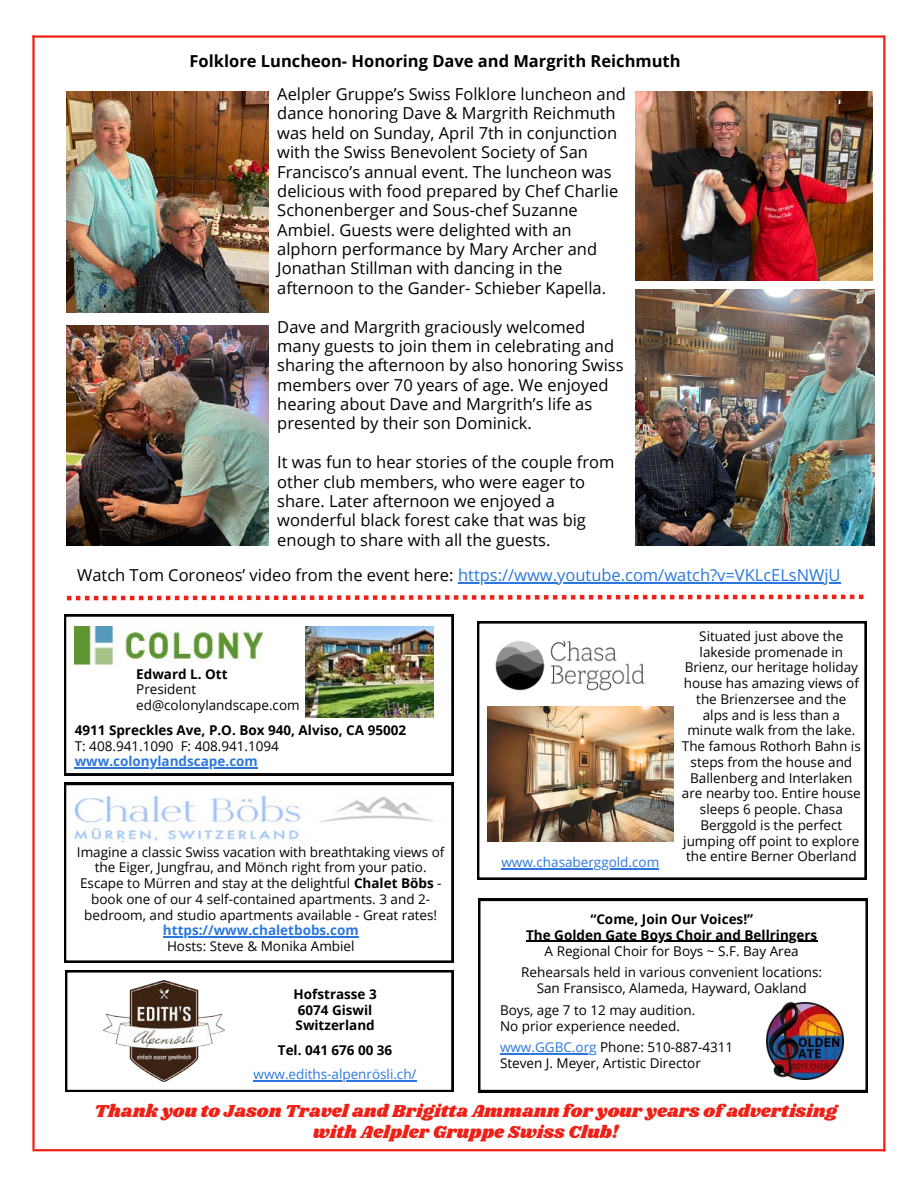
<style>
.page{position:relative;width:918px;height:1188px;background:#fff}
.page>*{position:absolute;margin:0;border:0;box-sizing:border-box;transform-origin:0 0}
.t1{font:18px/21.3px "Shrikhand";color:#ef2117;text-align:center}
.t2{font:16.5px/19.4px "Open Sans";color:#000}
.t3{font:16.5px "Open Sans";color:#2b77dd}
.t4{font:700 16.5px "Open Sans";color:#000}
.t5{font:13.5px/15.8px "Open Sans";color:#000}
.t6{font:700 13.5px/15.6px "Open Sans";color:#000}
.t7{font:700 13.5px "Open Sans";color:#2b77dd}
.t8{font:13.5px "Open Sans";color:#2b77dd}
.s1{color:#000}
.s2{font-weight:700}
.s3{color:#2b77dd}
</style>
<div class="page">
<hr style="left:32px;top:35px;width:852px;height:3px;background:#ef2117">
<hr style="left:32px;top:1149px;width:853px;height:2px;background:#ef2117">
<hr style="left:32px;top:35px;width:3px;height:1114px;background:#ef2117">
<hr style="left:883px;top:35px;width:2px;height:1116px;background:#ef2117">
<svg style="left:64px;top:614px;width:389px;height:161px"></svg>
<img style="left:75px;top:626px;width:188px;height:39px">
<img style="left:306px;top:627px;width:128px;height:91px">
<hr style="left:75px;top:767px;width:183px;height:2px;background:#2b77dd">
<svg style="left:64px;top:783px;width:389px;height:180px"></svg>
<img style="left:71px;top:790px;width:238px;height:52px">
<hr style="left:163px;top:937px;width:196px;height:1px;background:#2b77dd">
<img style="left:315px;top:797px;width:129px;height:27px">
<svg style="left:65px;top:970px;width:388px;height:122px"></svg>
<img style="left:103px;top:981px;width:122px;height:101px">
<hr style="left:254px;top:1080px;width:163px;height:2px;background:#2b77dd">
<svg style="left:478px;top:899px;width:390px;height:193px"></svg>
<hr style="left:526px;top:941px;width:292px;height:1px;background:#000">
<hr style="left:500px;top:1053px;width:97px;height:1px;background:#2b77dd">
<img style="left:767px;top:1003px;width:76px;height:76px">
<svg style="left:477px;top:621px;width:389px;height:259px"></svg>
<img style="left:488px;top:707px;width:185px;height:135px">
<img style="left:487px;top:632px;width:166px;height:67px">
<svg style="left:501px;top:852px;width:159px;height:20px"></svg>
<hr style="left:501px;top:868px;width:158px;height:1px;background:#2b77dd">
<svg style="left:67px;top:595px;width:796px;height:5px"></svg>
<img style="left:67px;top:92px;width:201px;height:220px">
<img style="left:635px;top:92px;width:238px;height:189px">
<img style="left:67px;top:326px;width:201px;height:219px">
<img style="left:635px;top:290px;width:240px;height:255px">
<hr style="left:458px;top:582px;width:383px;height:1px;background:#2b77dd">
<p class="t4" style="left:190px;top:50px;width:492px">Folklore Luncheon- Honoring Dave and Margrith Reichmuth</p>
<p class="t2" style="left:277px;top:84px;width:350px">Aelpler Gruppe’s Swiss Folklore luncheon and dance honoring Dave &amp; Margrith Reichmuth was held on Sunday, April 7th in conjunction with the Swiss Benevolent Society of San Francisco’s annual event. The luncheon was delicious with food prepared by Chef Charlie Schonenberger and Sous-chef Suzanne Ambiel. Guests were delighted with an alphorn performance by Mary Archer and Jonathan Stillman with dancing in the afternoon to the Gander- Schieber Kapella.</p>
<p class="t2" style="left:277px;top:316px;width:348px">Dave and Margrith graciously welcomed many guests to join them in celebrating and sharing the afternoon by also honoring Swiss members over 70 years of age. We enjoyed hearing about Dave and Margrith’s life as presented by their son Dominick.</p>
<p class="t2" style="left:277px;top:452px;width:339px">It was fun to hear stories of the couple from other club members, who were eager to share. Later afternoon we enjoyed a wonderful black forest cake that was big enough to share with all the guests.</p>
<p class="t3" style="left:77px;top:563px;width:765px"><span class="s1">Watch Tom Coroneos’ video from the event here:</span> https://www.youtube.com/watch?v=VKLcELsNWjU</p>
<p class="t6" style="left:136px;top:666px;width:93px">Edward L. Ott</p>
<p class="t5" style="left:136px;top:681px;width:165px">President ed@colonylandscape.com</p>
<p class="t6" style="left:75px;top:722px;width:333px">4911 Spreckles Ave, P.O. Box 940, Alviso, CA 95002</p>
<p class="t5" style="left:75px;top:737px;width:206px">T: 408.941.1090 F: 408.941.1094</p>
<p class="t7" style="left:75px;top:752px;width:185px">www.colonylandscape.com</p>
<p class="t5" style="left:77px;top:844px;width:369px;text-align:center">Imagine a classic Swiss vacation with breathtaking views of the Eiger, Jungfrau, and Mönch right from your patio.<br>Escape to Mürren and stay at the delightful <span class="s2">Chalet Böbs</span> - book one of our 4 self-contained apartments. 3 and 2- bedroom, and studio apartments available - Great rates!</p>
<p class="t7" style="left:163px;top:921px;width:197px">https://www.chaletbobs.com</p>
<p class="t5" style="left:167px;top:938px;width:189px">Hosts: Steve &amp; Monika Ambiel</p>
<p class="t6" style="left:294px;top:986px;width:85px">Hofstrasse 3<br>6074 Giswil<br>Switzerland</p>
<p class="t6" style="left:278px;top:1042px;width:116px">Tel. 041 676 00 36</p>
<p class="t8" style="left:254px;top:1065px;width:164px">www.ediths-alpenrösli.ch/</p>
<p class="t8" style="left:501px;top:853px;width:159px">www.chasaberggold.com</p>
<p class="t5" style="left:682px;top:628px;width:180px;text-align:center">Situated just above the lakeside promenade in<br>Brienz, our heritage holiday house has amazing views of the Brienzersee and the alps and is less than a minute walk from the lake.<br>The famous Rothorh Bahn is steps from the house and<br>Ballenberg and Interlaken are nearby too. Entire house sleeps 6 people. Chasa<br>Berggold is the perfect jumping off point to explore the entire Berner Oberland</p>
<p class="t6" style="left:526px;top:910px;width:293px;line-height:16.2px;text-align:center">“Come, Join Our Voices!”<br>The Golden Gate Boys Choir and Bellringers</p>
<p class="t5" style="left:521px;top:940px;width:302px;line-height:21.3px;text-align:center">A Regional Choir for Boys ~ S.F. Bay Area<br>Rehearsals held in various convenient locations:</p>
<p class="t5" style="left:500px;top:978px;width:308px;line-height:21.3px;text-indent:37px">San Fransisco, Alameda, Hayward, Oakland<br>Boys, age 7 to 12 may audition.</p>
<p class="t5" style="left:500px;top:1015px;width:235px;line-height:21.3px">No prior experience needed. <span class="s3">www.GGBC.org</span> Phone: 510-887-4311</p>
<p class="t5" style="left:500px;top:1055px;width:202px">Steven J. Meyer, Artistic Director</p>
<h1 class="t1" style="left:95px;top:1101px;width:744px">Thank you to Jason Travel and Brigitta Ammann for your years of advertising with Aelpler Gruppe Swiss Club!</h1>
</div>
